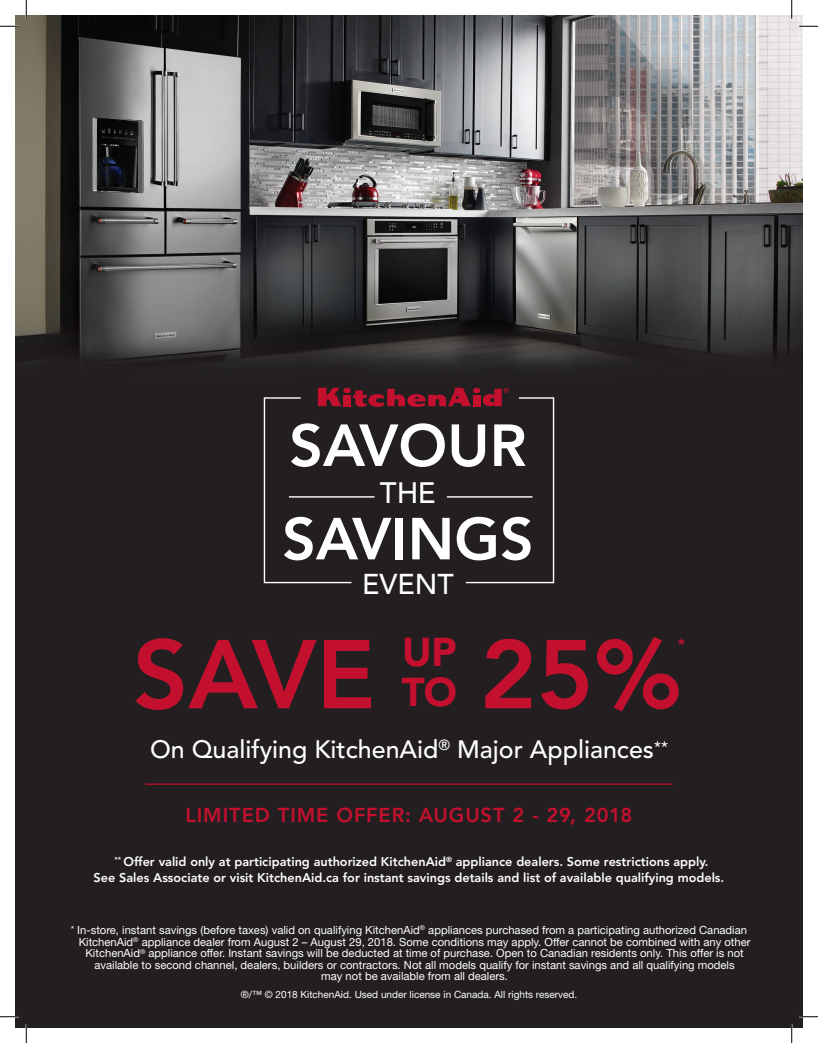
<style>
.page{position:relative;width:818px;height:1043px;background:#fff}
.page>*{position:absolute;margin:0;border:0;box-sizing:border-box;transform-origin:0 0}
.sub_header{font:800 96.5px "Avenir LT Std";color:#c3102f}
.t1{font:800 58.62px "Avenir LT Std";color:#fff}
.sub_header-2{font:900 40px/40px "Avenir LT Std";color:#c3102f}
.t2{font:500 29.38px "Avenir LT Std";color:#fff}
.t3{font:500 28.5px "Avenir LT Std";color:#fff}
.sub_header-3{font:500 25px "Avenir LT Std";color:#fff}
.t4{font:800 20px "Avenir LT Std";letter-spacing:.045em;color:#c3102f}
.sub_header-4{font:800 16.25px "Avenir LT Std";color:#c3102f}
.t5{font:800 12.62px/15.1px "Avenir LT Std";color:#fff;text-align:center}
.legal{font:11.25px "Helvetica Neue LT Std";color:#fff}
.legal-2{font:10px "Helvetica Neue LT Std";color:#fff}
.s1{font-size:10px}
</style>
<div class="page">
<img style="left:15px;top:15px;width:787px;height:1012px">
<svg style="left:263px;top:388px;width:292px;height:196px;background:#2c2224"></svg>
<hr style="left:289px;top:496px;width:85px;height:1px;background:#fff">
<hr style="left:447px;top:496px;width:85px;height:1px;background:#fff">
<hr style="left:145px;top:783px;width:527px;height:1px;background:#c3102f">
<svg style="left:0;top:25px;width:19px;height:2px"></svg>
<svg style="left:799px;top:25px;width:19px;height:2px"></svg>
<svg style="left:0;top:1015px;width:19px;height:2px"></svg>
<svg style="left:799px;top:1015px;width:19px;height:2px"></svg>
<svg style="left:25px;top:0;width:2px;height:19px"></svg>
<svg style="left:25px;top:1024px;width:2px;height:18px"></svg>
<svg style="left:790px;top:0;width:2px;height:19px"></svg>
<svg style="left:790px;top:1024px;width:2px;height:18px"></svg>
<p class="t1" style="left:289px;top:411px;width:239px">SAVOUR</p>
<p class="t2" style="left:380px;top:476px;width:57px">THE</p>
<p class="t1" style="left:282px;top:504px;width:253px">SAVINGS</p>
<p class="t3" style="left:362px;top:567px;width:93px">EVENT</p>
<p class="sub_header" style="left:133px;top:617px;width:244px">SAVE</p>
<p class="sub_header-2" style="left:401px;top:632px;width:57px">UP<br>TO</p>
<p class="sub_header" style="left:479px;top:617px;width:203px">25%</p>
<p class="sub_header-4" style="left:677px;top:634px;width:9px">*</p>
<p class="sub_header-3" style="left:150px;top:734px;width:519px">On Qualifying KitchenAid<sup>®</sup> Major Appliances<sup>**</sup></p>
<p class="t4" style="left:185px;top:803px;width:448px">LIMITED TIME OFFER: AUGUST 2 - 29, 2018</p>
<p class="t5" style="left:94px;top:854px;width:632px"><sup>**</sup> Offer valid only at participating authorized KitchenAid<sup>®</sup> appliance dealers. Some restrictions apply.<br>See Sales Associate or visit KitchenAid.ca for instant savings details and list of available qualifying models.</p>
<p class="legal" style="left:71px;top:923px;width:677px"><span class="s1">*</span> In-store, instant savings (before taxes) valid on qualifying KitchenAid<sup>®</sup> appliances purchased from a participating authorized Canadian</p>
<p class="legal" style="left:79px;top:935px;width:673px">KitchenAid<sup>®</sup> appliance dealer from August 2 – August 29, 2018. Some conditions may apply. Offer cannot be combined with any other</p>
<p class="legal" style="left:85px;top:946px;width:659px">KitchenAid<sup>®</sup> appliance offer. Instant savings will be deducted at time of purchase. Open to Canadian residents only. This offer is not</p>
<p class="legal" style="left:94px;top:958px;width:641px">available to second channel, dealers, builders or contractors. Not all models qualify for instant savings and all qualifying models</p>
<p class="legal" style="left:321px;top:969px;width:188px">may not be available from all dealers.</p>
<p class="legal-2" style="left:241px;top:988px;width:338px">®/™ © 2018 KitchenAid. Used under license in Canada. All rights reserved.</p>
</div>
